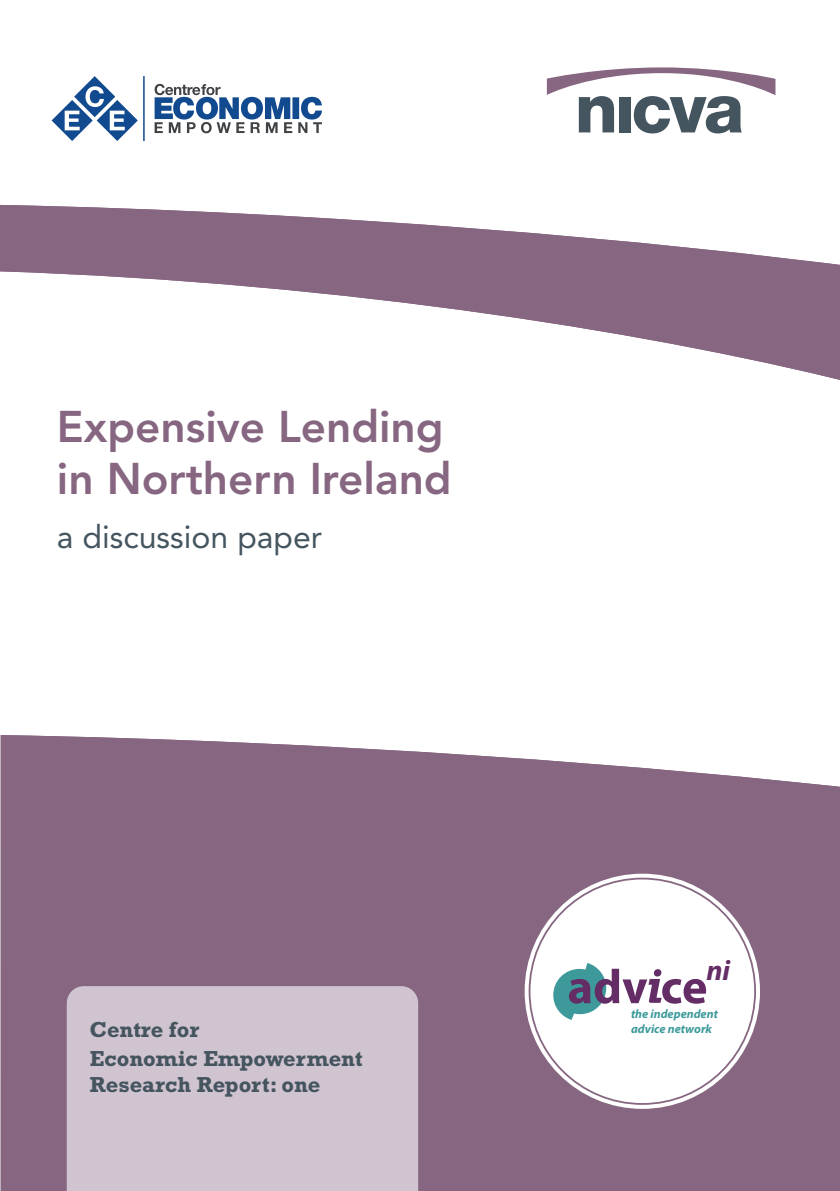
<style>
.page{position:relative;width:840px;height:1191px;background:#fff}
.page>*{position:absolute;margin:0;border:0;box-sizing:border-box;transform-origin:0 0}
.t1{font:800 44px/52.8px "Avenir LT Std";color:#866680}
.t2{font:32px "Avenir LT Std";color:#45555f}
.t3{font:italic 700 28.6px "Myriad Pro";color:#642d65}
.t4{font:700 22px/28.4px "Rockwell Std";color:#45555f}
.t5{font:italic 700 12.2px/14.8px "Myriad Pro";color:#3e9a9a}
</style>
<div class="page">
<div style="left:1px;top:735px;width:838px;height:456px;background:#866680"></div>
<svg style="left:546px;top:67px;width:229px;height:66px"></svg>
<svg style="left:52px;top:76px;width:270px;height:65px"></svg>
<img style="left:0;top:205px;width:839px;height:175px">
<svg style="left:524px;top:873px;width:235px;height:235px"></svg>
<svg style="left:553px;top:963px;width:152px;height:57px"></svg>
<div style="left:67px;top:986px;width:351px;height:205px;background:#d0c4d0"></div>
<h1 class="t1" style="left:57px;top:403px;width:396px">Expensive Lending in Northern Ireland</h1>
<h2 class="t2" style="left:57px;top:523px;width:266px">a discussion paper</h2>
<p class="t4" style="left:90px;top:1018px;width:274px">Centre for<br>Economic Empowerment</p>
<p class="t4" style="left:90px;top:1072px;width:232px">Research Report: one</p>
<h3 class="t3" style="left:706px;top:959px;width:25px">ni</h3>
<p class="t5" style="left:630px;top:1008px;width:88px">the independent advice network</p>
</div>
